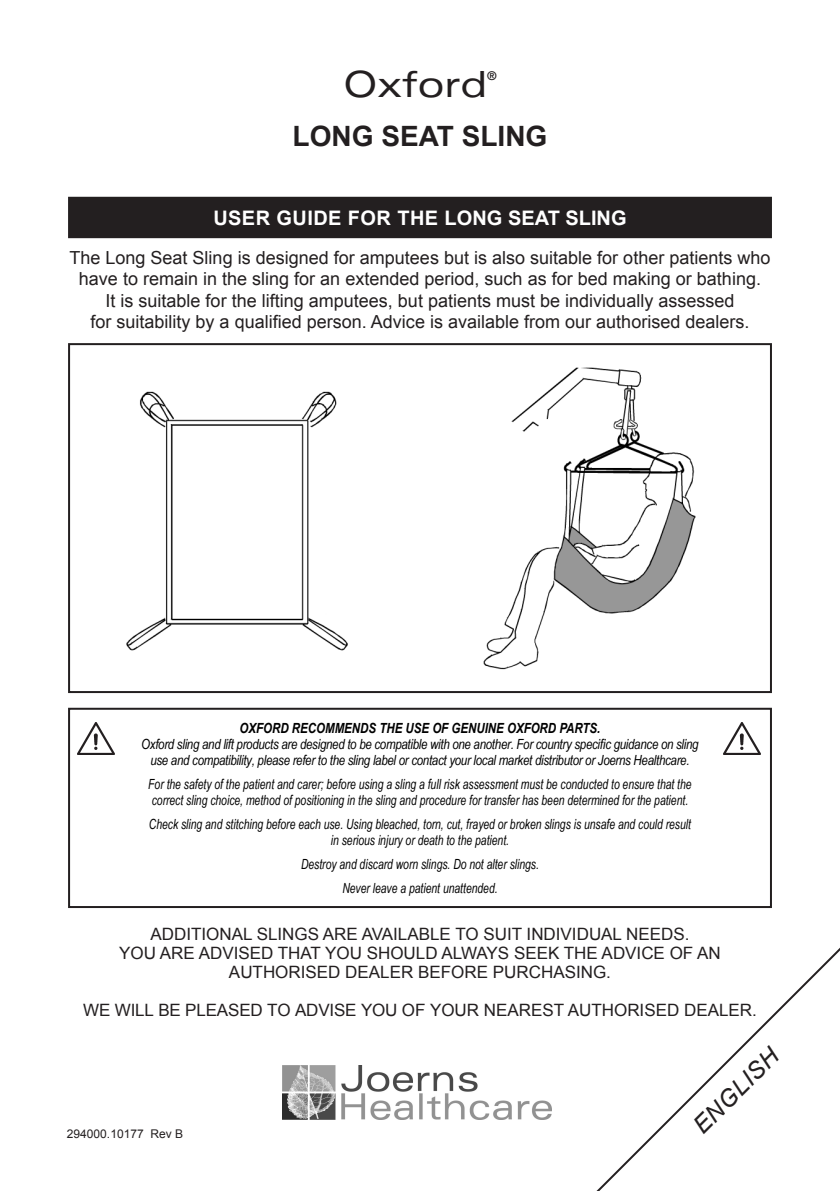
<style>
.page{position:relative;width:840px;height:1191px;background:#fff}
.page>*{position:absolute;margin:0;border:0;box-sizing:border-box;transform-origin:0 0}
.t1{font:expanded 36px "Univers";color:#231f20}
.t2{font:700 28px "Arial";color:#231f20}
.PAGE_NUMBER{font:italic 24px "Arial";color:#231f20}
.t3{font:700 20px "Arial";letter-spacing:.02em;color:#fff}
.t4{font:18px/21.6px "Arial";color:#231f20;text-align:center}
.t5{font:17px "Arial";color:#231f20}
.t6{font:italic 14px "Arial Narrow";color:#000;scale:.9 1}
.t7{font:italic 14px/16px "Arial Narrow";letter-spacing:-.02em;color:#000;text-align:center}
.t8{font:italic 700 14px "Arial Narrow";color:#000}
.t9{font:12px "Arial";color:#231f20}
.t10{font:expanded 12px "Univers";color:#231f20}
</style>
<div class="page">
<img style="left:126px;top:367px;width:568px;height:303px">
<div style="left:69px;top:198px;width:701px;height:39px;background:#231f20"></div>
<div style="left:68px;top:197px;width:703px;height:41px;border:2px solid #231f20"></div>
<svg style="left:596px;top:948px;width:243px;height:243px"></svg>
<div style="left:68px;top:343px;width:703px;height:350px;border:2px solid #231f20"></div>
<img style="left:77px;top:722px;width:37px;height:32px">
<div style="left:68px;top:708px;width:703px;height:200px;border:2px solid #231f20"></div>
<img style="left:723px;top:722px;width:37px;height:32px">
<img style="left:283px;top:1065px;width:268px;height:54px">
<p class="t1" style="left:343px;top:63px;width:145px">Oxford</p>
<p class="t10" style="left:487px;top:68px;width:11px">®</p>
<p class="t2" style="left:292px;top:117px;width:256px">LONG SEAT SLING</p>
<p class="t3" style="left:213px;top:204px;width:414px">USER GUIDE FOR THE LONG SEAT SLING</p>
<p class="t4" style="left:69px;top:247px;width:702px">The Long Seat Sling is designed for amputees but is also suitable for other patients who have to remain in the sling for an extended period, such as for bed making or bathing.</p>
<p class="t4" style="left:105px;top:290px;width:630px">It is suitable for the lifting amputees, but patients must be individually assessed</p>
<p class="t4" style="left:90px;top:311px;width:660px">for suitability by a qualified person. Advice is available from our authorised dealers.</p>
<p class="t8" style="left:239px;top:717px;width:362px">OXFORD RECOMMENDS THE USE OF GENUINE OXFORD PARTS.</p>
<p class="t7" style="left:141px;top:736px;width:558px">Oxford sling and lift products are designed to be compatible with one another. For country specific guidance on sling use and compatibility, please refer to the sling label or contact your local market distributor or Joerns Healthcare.</p>
<p class="t6" style="left:148px;top:774px;width:605px">For the safety of the patient and carer; before using a sling a full risk assessment must be conducted to ensure that the</p>
<p class="t6" style="left:152px;top:790px;width:597px">correct sling choice, method of positioning in the sling and procedure for transfer has been determined for the patient.</p>
<p class="t6" style="left:149px;top:814px;width:603px">Check sling and stitching before each use. Using bleached, torn, cut, frayed or broken slings is unsafe and could result</p>
<p class="t6" style="left:331px;top:830px;width:199px">in serious injury or death to the patient.</p>
<p class="t6" style="left:301px;top:854px;width:266px">Destroy and discard worn slings. Do not alter slings.</p>
<p class="t6" style="left:342px;top:878px;width:174px">Never leave a patient unattended.</p>
<p class="t5" style="left:150px;top:922px;width:540px">ADDITIONAL SLINGS ARE AVAILABLE TO SUIT INDIVIDUAL NEEDS.</p>
<p class="t5" style="left:119px;top:941px;width:602px">YOU ARE ADVISED THAT YOU SHOULD ALWAYS SEEK THE ADVICE OF AN</p>
<p class="t5" style="left:229px;top:960px;width:383px">AUTHORISED DEALER BEFORE PURCHASING.</p>
<p class="t5" style="left:83px;top:998px;width:675px">WE WILL BE PLEASED TO ADVISE YOU OF YOUR NEAREST AUTHORISED DEALER.</p>
<p class="t9" style="left:67px;top:1125px;width:118px">294000.10177 Rev B</p>
<p class="PAGE_NUMBER" style="left:685px;top:1118px;width:111px;rotate:-45deg">ENGLISH</p>
</div>
